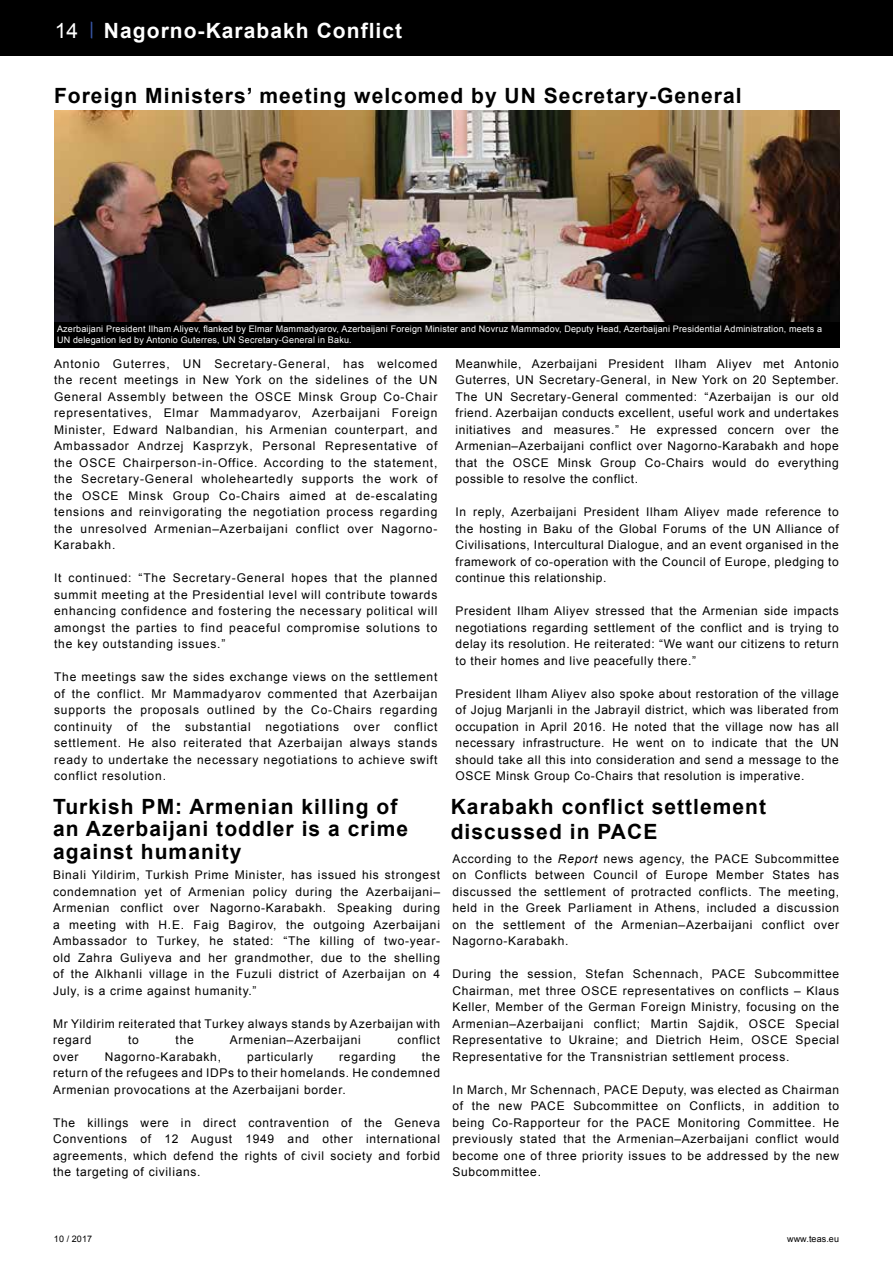
<style>
.page{position:relative;width:893px;height:1263px;background:#fff}
.page>*{position:absolute;margin:0;border:0;box-sizing:border-box;transform-origin:0 0}
.t1{font:700 21px/22.5px "Arial";letter-spacing:.05em;color:#000}
.t2{font:700 21px "Arial";letter-spacing:.05em;color:#fff}
.t3{font:12px/16.5px "Arial";letter-spacing:.06em;color:#000;text-align:justify}
.t4{font:9px/10.8px "Arial";letter-spacing:.02em;color:#fff}
.t5{font:9px "Arial";letter-spacing:.01em;color:#000}
.s1{font-weight:400}
.s2{font-style:italic}
</style>
<div class="page">
<div style="left:0;top:0;width:893px;height:56px;background:#000"></div>
<svg style="left:91px;top:22px;width:1px;height:16px"></svg>
<img style="left:54px;top:111px;width:785px;height:211px">
<div style="left:54px;top:322px;width:785px;height:26px;background:#000"></div>
<h1 class="t2" style="left:55px;top:17px;width:349px"><span class="s1">14</span> Nagorno-Karabakh Conflict</h1>
<h1 class="t1" style="left:54px;top:85px;width:689px">Foreign Ministers’ meeting welcomed by UN Secretary-General</h1>
<p class="t4" style="left:57px;top:324px;width:767px">Azerbaijani President Ilham Aliyev, flanked by Elmar Mammadyarov, Azerbaijani Foreign Minister and Novruz Mammadov, Deputy Head, Azerbaijani Presidential Administration, meets a<br>UN delegation led by Antonio Guterres, UN Secretary-General in Baku.</p>
<p class="t3" style="left:54px;top:355px;width:385px">Antonio Guterres, UN Secretary-General, has welcomed the recent meetings in New York on the sidelines of the UN General Assembly between the OSCE Minsk Group Co-Chair representatives, Elmar Mammadyarov, Azerbaijani Foreign Minister, Edward Nalbandian, his Armenian counterpart, and Ambassador Andrzej Kasprzyk, Personal Representative of the OSCE Chairperson-in-Office. According to the statement, the Secretary-General wholeheartedly supports the work of the OSCE Minsk Group Co-Chairs aimed at de-escalating tensions and reinvigorating the negotiation process regarding the unresolved Armenian–Azerbaijani conflict over Nagorno-Karabakh.</p>
<p class="t3" style="left:54px;top:570px;width:385px">It continued: “The Secretary-General hopes that the planned summit meeting at the Presidential level will contribute towards enhancing confidence and fostering the necessary political will amongst the parties to find peaceful compromise solutions to the key outstanding issues.”</p>
<p class="t3" style="left:54px;top:669px;width:385px">The meetings saw the sides exchange views on the settlement of the conflict. Mr Mammadyarov commented that Azerbaijan supports the proposals outlined by the Co-Chairs regarding continuity of the substantial negotiations over conflict settlement. He also reiterated that Azerbaijan always stands ready to undertake the necessary negotiations to achieve swift conflict resolution.</p>
<h1 class="t1" style="left:53px;top:796px;width:356px">Turkish PM: Armenian killing of an Azerbaijani toddler is a crime against humanity</h1>
<p class="t3" style="left:53px;top:867px;width:388px">Binali Yildirim, Turkish Prime Minister, has issued his strongest condemnation yet of Armenian policy during the Azerbaijani– Armenian conflict over Nagorno-Karabakh. Speaking during a meeting with H.E. Faig Bagirov, the outgoing Azerbaijani Ambassador to Turkey, he stated: “The killing of two-year&shy;old Zahra Guliyeva and her grandmother, due to the shelling of the Alkhanli village in the Fuzuli district of Azerbaijan on 4<br>July, is a crime against humanity.”</p>
<p class="t3" style="left:53px;top:1015px;width:388px">Mr Yildirim reiterated that Turkey always stands by Azerbaijan with regard</p>
<p class="t3" style="left:128px;top:1032px;width:12px">to</p>
<p class="t3" style="left:176px;top:1032px;width:20px">the</p>
<p class="t3" style="left:230px;top:1032px;width:133px">Armenian–Azerbaijani</p>
<p class="t3" style="left:398px;top:1032px;width:44px">conflict</p>
<p class="t3" style="left:53px;top:1048px;width:388px;text-indent:369px">the return of the refugees and IDPs to their homelands. He condemned Armenian provocations at the Azerbaijani border.</p>
<p class="t3" style="left:53px;top:1114px;width:388px">The killings were in direct contravention of the Geneva Conventions of 12 August 1949 and other international agreements, which defend the rights of civil society and forbid the targeting of civilians.</p>
<p class="t3" style="left:53px;top:1048px;width:27px">over</p>
<p class="t3" style="left:105px;top:1048px;width:118px">Nagorno-Karabakh,</p>
<p class="t3" style="left:247px;top:1048px;width:67px">particularly</p>
<p class="t3" style="left:339px;top:1048px;width:58px">regarding</p>
<p class="t3" style="left:455px;top:355px;width:385px">Meanwhile, Azerbaijani President Ilham Aliyev met Antonio Guterres, UN Secretary-General, in New York on 20 September.<br>The UN Secretary-General commented: “Azerbaijan is our old friend. Azerbaijan conducts excellent, useful work and undertakes initiatives and measures.” He expressed concern over the Armenian–Azerbaijani conflict over Nagorno-Karabakh and hope that the OSCE Minsk Group Co-Chairs would do everything possible to resolve the conflict.</p>
<p class="t3" style="left:455px;top:504px;width:385px">In reply, Azerbaijani President Ilham Aliyev made reference to the hosting in Baku of the Global Forums of the UN Alliance of Civilisations, Intercultural Dialogue, and an event organised in the framework of co-operation with the Council of Europe, pledging to continue this relationship.</p>
<p class="t3" style="left:455px;top:603px;width:385px">President Ilham Aliyev stressed that the Armenian side impacts negotiations regarding settlement of the conflict and is trying to delay its resolution. He reiterated: “We want our citizens to return to their homes and live peacefully there.”</p>
<p class="t3" style="left:455px;top:685px;width:385px">President Ilham Aliyev also spoke about restoration of the village of Jojug Marjanli in the Jabrayil district, which was liberated from occupation in April 2016. He noted that the village now has all necessary infrastructure. He went on to indicate that the UN should take all this into consideration and send a message to the OSCE Minsk Group Co-Chairs that resolution is imperative.</p>
<h1 class="t1" style="left:451px;top:795px;width:317px;line-height:25.2px">Karabakh conflict settlement discussed in PACE</h1>
<p class="t3" style="left:452px;top:850px;width:388px">According to the <span class="s2">Report</span> news agency, the PACE Subcommittee on Conflicts between Council of Europe Member States has discussed the settlement of protracted conflicts. The meeting, held in the Greek Parliament in Athens, included a discussion on the settlement of the Armenian–Azerbaijani conflict over Nagorno-Karabakh.</p>
<p class="t3" style="left:452px;top:966px;width:388px">During the session, Stefan Schennach, PACE Subcommittee Chairman, met three OSCE representatives on conflicts – Klaus Keller, Member of the German Foreign Ministry, focusing on the Armenian–Azerbaijani conflict; Martin Sajdik, OSCE Special Representative to Ukraine; and Dietrich Heim, OSCE Special Representative for the Transnistrian settlement process.</p>
<p class="t3" style="left:452px;top:1081px;width:388px">In March, Mr Schennach, PACE Deputy, was elected as Chairman of the new PACE Subcommittee on Conflicts, in addition to being Co-Rapporteur for the PACE Monitoring Committee. He previously stated that the Armenian–Azerbaijani conflict would become one of three priority issues to be addressed by the new Subcommittee.</p>
<p class="t5" style="left:54px;top:1233px;width:40px">10 / 2017</p>
<p class="t5" style="left:787px;top:1233px;width:53px">www.teas.eu</p>
</div>
